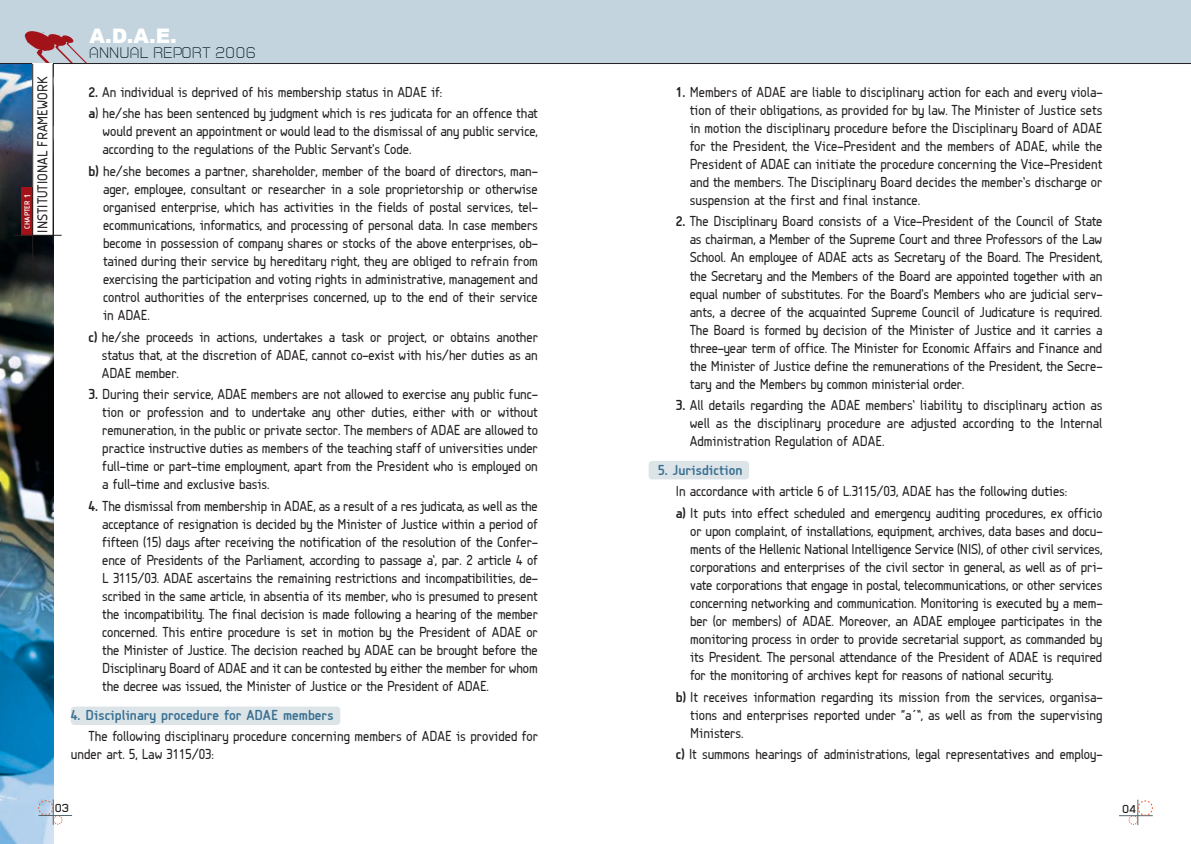
<style>
.page{position:relative;width:1191px;height:844px;background:#fff}
.page>*{position:absolute;margin:0;border:0;box-sizing:border-box;transform-origin:0 0}
.t1{font:900 20px "Arial";color:#fff}
.t2{font:15px/18px "PF Isotext";letter-spacing:-.005em;color:#232020;text-align:justify}
.t3{font:700 15px "PF Isotext";color:#397193}
.t4{font:15px "PF Innercity Hairline Open";letter-spacing:.05em;color:#091b23}
.t5{font:500 11.25px "PF Innercity";color:#232020}
.t6{font:700 7.88px "PF Isotext";color:#fff}
.s1{font-size:9.25px}
.s2{font-weight:700}
</style>
<div class="page">
<div style="left:71px;top:706px;width:269px;height:18px;background:#dde4e8;border-radius:4px"></div>
<div style="left:648px;top:461px;width:101px;height:18px;background:#dde4e8;border-radius:4px"></div>
<img style="left:0;top:64px;width:53px;height:779px">
<div style="left:0;top:0;width:1191px;height:64px;background:#c3d4de"></div>
<img style="left:24px;top:31px;width:63px;height:32px">
<hr style="left:0;top:63px;width:1191px;height:1px;background:#232020">
<svg style="left:38px;top:799px;width:34px;height:25px"></svg>
<hr style="left:1119px;top:815px;width:33px;height:1px;background:#546771">
<svg style="left:1128px;top:799px;width:25px;height:25px"></svg>
<div style="left:33px;top:64px;width:20px;height:171px;background:#fff"></div>
<hr style="left:53px;top:64px;width:1px;height:180px;background:#232020">
<div style="left:21px;top:187px;width:12px;height:48px;background:#a21319"></div>
<hr style="left:32px;top:64px;width:1px;height:210px;background:#232020">
<hr style="left:14px;top:235px;width:48px;height:1px;background:#232020">
<p class="t2" style="left:34px;top:232px;width:156px;rotate:-90deg">Institutional framework</p>
<p class="t6" style="left:23px;top:228px;width:36px;rotate:-90deg">CHAPTER <span class="s1">1</span></p>
<h1 class="t1" style="left:89px;top:25px;width:89px">A.D.A.E.</h1>
<p class="t4" style="left:89px;top:44px;width:168px">ANNUAL REPORT 2006</p>
<p class="t2" style="left:89px;top:81px;width:451px;line-height:21.5px"><span class="s2">2.</span> An individual is deprived of his membership status in ADAE if:<br><span class="s2">a</span>) he/she has been sentenced by judgment which is res judicata for an offence that</p>
<p class="t2" style="left:103px;top:122px;width:437px">would prevent an appointment or would lead to the dismissal of any public service, according to the regulations of the Public Servant's Code.</p>
<p class="t2" style="left:103px;top:162px;width:436px;text-indent:-14px"><span class="s2">b)</span> he/she becomes a partner, shareholder, member of the board of directors, man&shy;ager, employee, consultant or researcher in a sole proprietorship or otherwise organised enterprise, which has activities in the fields of postal services, tel&shy;ecommunications, informatics, and processing of personal data. In case members become in possession of company shares or stocks of the above enterprises, ob&shy;tained during their service by hereditary right, they are obliged to refrain from exercising the participation and voting rights in administrative, management and control authorities of the enterprises concerned, up to the end of their service in ADAE.</p>
<p class="t2" style="left:102px;top:328px;width:437px;text-indent:-13px"><span class="s2">c)</span> he/she proceeds in actions, undertakes a task or project, or obtains another status that, at the discretion of ADAE, cannot co-exist with his/her duties as an ADAE member.</p>
<p class="t2" style="left:102px;top:385px;width:437px;text-indent:-14px"><span class="s2">3.</span> During their service, ADAE members are not allowed to exercise any public func&shy;tion or profession and to undertake any other duties, either with or without remuneration, in the public or private sector. The members of ADAE are allowed to practice instructive duties as members of the teaching staff of universities under full-time or part-time employment, apart from the President who is employed on a full-time and exclusive basis.</p>
<p class="t2" style="left:102px;top:497px;width:437px;text-indent:-14px"><span class="s2">4.</span> The dismissal from membership in ADAE, as a result of a res judicata, as well as the acceptance of resignation is decided by the Minister of Justice within a period of fifteen (15) days after receiving the notification of the resolution of the Confer&shy;ence of Presidents of the Parliament, according to passage a’, par. 2 article 4 of L 3115/03. ADAE ascertains the remaining restrictions and incompatibilities, de&shy;scribed in the same article, in absentia of its member, who is presumed to present the incompatibility. The final decision is made following a hearing of the member concerned. This entire procedure is set in motion by the President of ADAE or the Minister of Justice. The decision reached by ADAE can be brought before the Disciplinary Board of ADAE and it can be contested by either the member for whom the decree was issued, the Minister of Justice or the President of ADAE.</p>
<p class="t3" style="left:71px;top:706px;width:264px">4. Disciplinary procedure for ADAE members</p>
<p class="t2" style="left:71px;top:727px;width:468px;text-indent:18px">The following disciplinary procedure concerning members of ADAE is provided for under art. 5, Law 3115/03:</p>
<p class="t2" style="left:689px;top:83px;width:414px;text-indent:-14px"><span class="s2">1.</span> Members of ADAE are liable to disciplinary action for each and every viola&shy;tion of their obligations, as provided for by law. The Minister of Justice sets in motion the disciplinary procedure before the Disciplinary Board of ADAE for the President, the Vice-President and the members of ADAE, while the President of ADAE can initiate the procedure concerning the Vice-President and the members. The Disciplinary Board decides the member’s discharge or suspension at the first and final instance.</p>
<p class="t2" style="left:689px;top:212px;width:414px;text-indent:-14px"><span class="s2">2.</span> The Disciplinary Board consists of a Vice-President of the Council of State as chairman, a Member of the Supreme Court and three Professors of the Law School. An employee of ADAE acts as Secretary of the Board. The President, the Secretary and the Members of the Board are appointed together with an equal number of substitutes. For the Board’s Members who are judicial serv&shy;ants, a decree of the acquainted Supreme Council of Judicature is required.<br>The Board is formed by decision of the Minister of Justice and it carries a three-year term of office. The Minister for Economic Affairs and Finance and the Minister of Justice define the remunerations of the President, the Secre&shy;tary and the Members by common ministerial order.</p>
<p class="t2" style="left:689px;top:396px;width:414px;text-indent:-14px"><span class="s2">3.</span> All details regarding the ADAE members’ liability to disciplinary action as well as the disciplinary procedure are adjusted according to the Internal Administration Regulation of ADAE.</p>
<p class="t3" style="left:658px;top:462px;width:86px">5. Jurisdiction</p>
<p class="t2" style="left:676px;top:480px;width:428px;line-height:21.5px">In accordance with article 6 of L.3115/03, ADAE has the following duties:<br><span class="s2">a)</span> It puts into effect scheduled and emergency auditing procedures, ex officio</p>
<p class="t2" style="left:690px;top:522px;width:414px">or upon complaint, of installations, equipment, archives, data bases and docu&shy;ments of the Hellenic National Intelligence Service (NIS), of other civil services, corporations and enterprises of the civil sector in general, as well as of pri&shy;vate corporations that engage in postal, telecommunications, or other services concerning networking and communication. Monitoring is executed by a mem&shy;ber (or members) of ADAE. Moreover, an ADAE employee participates in the monitoring process in order to provide secretarial support, as commanded by its President. The personal attendance of the President of ADAE is required for the monitoring of archives kept for reasons of national security.</p>
<p class="t2" style="left:690px;top:687px;width:413px;text-indent:-14px"><span class="s2">b)</span> It receives information regarding its mission from the services, organisa&shy;tions and enterprises reported under “a΄”, as well as from the supervising Ministers.</p>
<p class="t2" style="left:676px;top:745px;width:428px"><span class="s2">c)</span> It summons hearings of administrations, legal representatives and employ-</p>
<p class="t5" style="left:55px;top:801px;width:16px">03</p>
<p class="t5" style="left:1122px;top:802px;width:16px">04</p>
</div>
